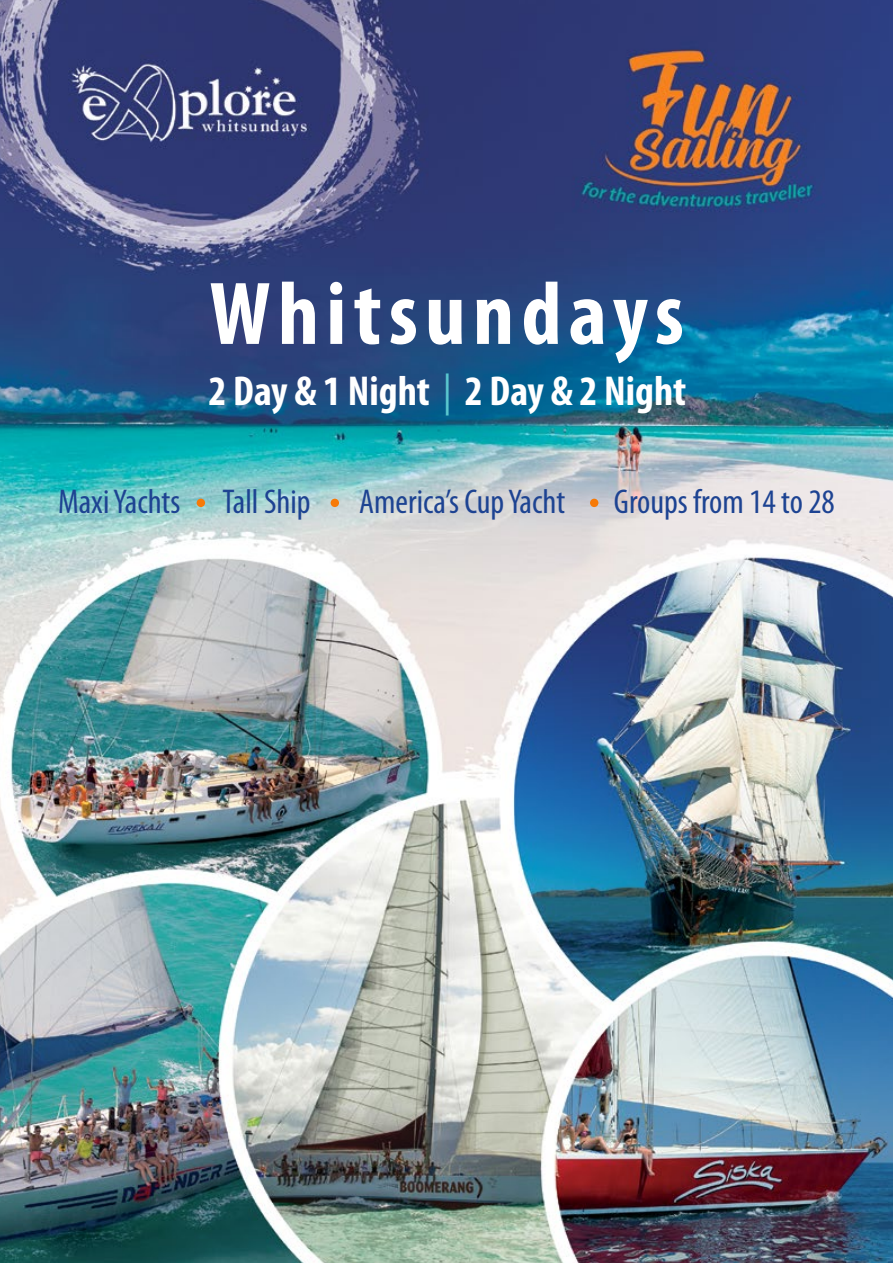
<style>
.page{position:relative;width:893px;height:1263px;background:#fff}
.page>*{position:absolute;margin:0;border:0;box-sizing:border-box;transform-origin:0 0}
.t1{font:700 condensed 90px "Myriad Pro";letter-spacing:.08em;color:#fff}
.t2{font:700 condensed 42px "Myriad Pro";color:#fff}
.t3{font:condensed 34.5px "Myriad Pro";color:#1d4392}
.s1{font-weight:400;color:#5ac7cf}
</style>
<div class="page">
<img style="left:0;top:0;width:893px;height:1263px">
<div style="left:197px;top:499px;width:8px;height:8px;background:#f77a07;border-radius:50%"></div>
<div style="left:331px;top:499px;width:8px;height:8px;background:#f77a07;border-radius:50%"></div>
<div style="left:590px;top:499px;width:8px;height:8px;background:#f77a07;border-radius:50%"></div>
<h1 class="t1" style="left:209px;top:258px;width:476px">Whitsundays</h1>
<p class="t2" style="left:209px;top:365px;width:479px">2 Day &amp; 1 Night <span class="s1">|</span> 2 Day &amp; 2 Night</p>
<p class="t3" style="left:58px;top:480px;width:254px">Maxi Yachts Tall Ship</p>
<p class="t3" style="left:359px;top:480px;width:207px">America’s Cup Yacht</p>
<p class="t3" style="left:614px;top:480px;width:222px">Groups from 14 to 28</p>
</div>
